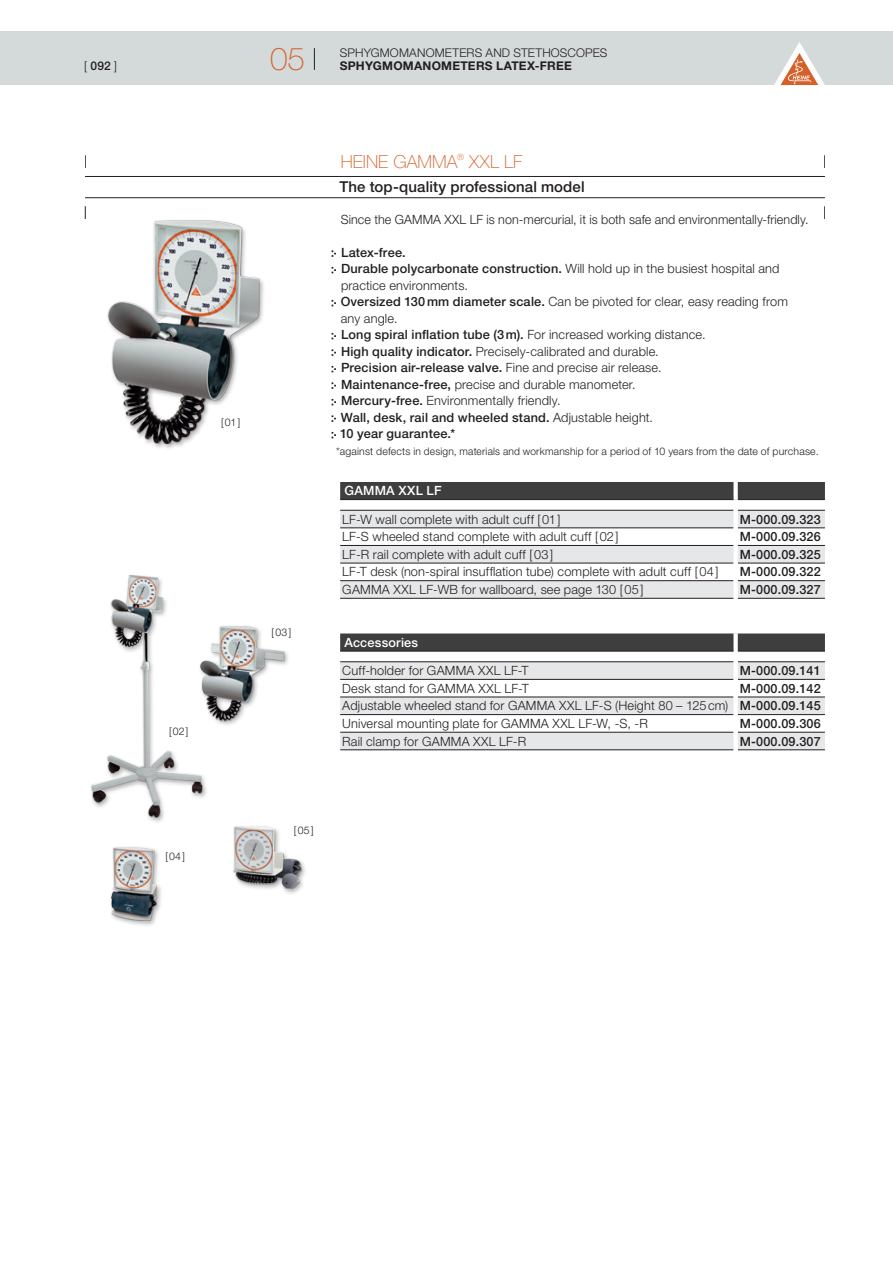
<style>
.page{position:relative;width:893px;height:1263px;background:#fff}
.page>*{position:absolute;margin:0;border:0;box-sizing:border-box;transform-origin:0 0}
.t1{font:100 31.5px "Helvetica Neue LT Std";color:#d66029}
.t2{font:100 18px "Helvetica Neue LT Std";letter-spacing:.005em;color:#d66029}
.Produkt_subline{font:500 15px "Helvetica Neue LT Std";letter-spacing:.005em;color:#231f20}
.Einleitung{font:300 12.75px "Helvetica Neue LT Std";letter-spacing:.015em;color:#231f20}
.Bullet{font:300 12.75px/16.5px "Helvetica Neue LT Std";letter-spacing:.01em;color:#231f20}
.Bullet-2{font:500 12.75px "Helvetica Neue LT Std";letter-spacing:.015em;color:#231f20}
.Einleitung-2{font:500 12.75px "Helvetica Neue LT Std";letter-spacing:.01em;color:#231f20}
.Einleitung-3{font:500 12.75px "Helvetica Neue LT Std";letter-spacing:.015em;color:#fff}
.Kolumnentitel{font:300 12px "Helvetica Neue LT Std";letter-spacing:.015em;color:#231f20}
.Kolumnentitel-2{font:700 12px "Helvetica Neue LT Std";letter-spacing:.02em;color:#231f20}
.t3{font:500 12px "Helvetica Neue LT Std";color:#231f20}
.Bullet-3{font:300 10.5px "Helvetica Neue LT Std";letter-spacing:.02em;color:#231f20}
.Einleitung-4{font:300 10.5px "Helvetica Neue LT Std";letter-spacing:.02em;color:#231f20}
.s1{font-weight:300}
.s2{font-weight:500}
</style>
<div class="page">
<div style="left:0;top:32px;width:893px;height:53px;background:#d4d9d9"></div>
<svg style="left:314px;top:48px;width:1px;height:22px"></svg>
<svg style="left:774px;top:42px;width:51px;height:43px"></svg>
<div style="left:105px;top:218px;width:161px;height:232px;background:#231f20;opacity:.35"></div>
<div style="left:108px;top:220px;width:152px;height:224px;background:#231f20;opacity:.35"></div>
<img style="left:108px;top:221px;width:89px;height:223px">
<div style="left:197px;top:624px;width:93px;height:103px;background:#231f20;opacity:.35"></div>
<div style="left:200px;top:626px;width:84px;height:95px;background:#231f20;opacity:.35"></div>
<img style="left:209px;top:626px;width:29px;height:94px">
<div style="left:89px;top:573px;width:120px;height:251px;background:#231f20;opacity:.35"></div>
<div style="left:92px;top:575px;width:111px;height:243px;background:#231f20;opacity:.35"></div>
<img style="left:111px;top:575px;width:33px;height:192px">
<div style="left:108px;top:845px;width:55px;height:82px;background:#231f20;opacity:.35"></div>
<img style="left:111px;top:847px;width:46px;height:73px">
<div style="left:231px;top:824px;width:76px;height:71px;background:#231f20;opacity:.35"></div>
<img style="left:233px;top:826px;width:68px;height:63px">
<hr style="left:85px;top:176px;width:740px;height:1px;background:#231f20">
<hr style="left:85px;top:197px;width:740px;height:1px;background:#231f20">
<svg style="left:85px;top:155px;width:1px;height:13px"></svg>
<svg style="left:85px;top:206px;width:1px;height:13px"></svg>
<svg style="left:824px;top:155px;width:1px;height:13px"></svg>
<svg style="left:824px;top:206px;width:1px;height:13px"></svg>
<svg style="left:332px;top:250px;width:4px;height:7px"></svg>
<svg style="left:332px;top:267px;width:4px;height:6px"></svg>
<svg style="left:332px;top:300px;width:4px;height:6px"></svg>
<svg style="left:332px;top:333px;width:4px;height:6px"></svg>
<svg style="left:332px;top:349px;width:4px;height:7px"></svg>
<svg style="left:332px;top:366px;width:4px;height:6px"></svg>
<svg style="left:332px;top:382px;width:4px;height:7px"></svg>
<svg style="left:332px;top:399px;width:4px;height:6px"></svg>
<svg style="left:332px;top:415px;width:4px;height:7px"></svg>
<svg style="left:332px;top:432px;width:4px;height:6px"></svg>
<div style="left:340px;top:482px;width:485px;height:17px;background:#3e3e3f"></div>
<svg style="left:340px;top:511px;width:485px;height:238px"></svg>
<svg style="left:340px;top:633px;width:485px;height:18px;background:#434243"></svg>
<hr style="left:738px;top:499px;width:87px;height:1px;background:#231f20">
<hr style="left:738px;top:510px;width:87px;height:1px;background:#231f20">
<hr style="left:340px;top:528px;width:393px;height:1px;background:#231f20">
<hr style="left:738px;top:528px;width:87px;height:1px;background:#231f20">
<hr style="left:340px;top:545px;width:393px;height:1px;background:#231f20">
<hr style="left:738px;top:545px;width:87px;height:1px;background:#231f20">
<hr style="left:340px;top:563px;width:393px;height:1px;background:#231f20">
<hr style="left:738px;top:563px;width:87px;height:1px;background:#231f20">
<hr style="left:738px;top:580px;width:87px;height:1px;background:#231f20">
<hr style="left:738px;top:598px;width:87px;height:1px;background:#231f20">
<hr style="left:738px;top:651px;width:87px;height:1px;background:#231f20">
<hr style="left:738px;top:661px;width:87px;height:1px;background:#231f20">
<hr style="left:340px;top:679px;width:393px;height:1px;background:#231f20">
<hr style="left:738px;top:679px;width:87px;height:1px;background:#231f20">
<hr style="left:340px;top:697px;width:393px;height:1px;background:#231f20">
<hr style="left:738px;top:697px;width:87px;height:1px;background:#231f20">
<hr style="left:340px;top:714px;width:393px;height:1px;background:#231f20">
<hr style="left:738px;top:714px;width:87px;height:1px;background:#231f20">
<hr style="left:340px;top:732px;width:393px;height:1px;background:#231f20">
<hr style="left:738px;top:732px;width:87px;height:1px;background:#231f20">
<hr style="left:738px;top:749px;width:87px;height:1px;background:#231f20">
<div style="left:733px;top:598px;width:5px;height:18px;background:#fff"></div>
<div style="left:733px;top:616px;width:5px;height:17px;background:#fff"></div>
<div style="left:733px;top:651px;width:5px;height:11px;background:#fff"></div>
<hr style="left:340px;top:661px;width:393px;height:1px;background:#231f20">
<hr style="left:340px;top:749px;width:393px;height:1px;background:#231f20">
<div style="left:733px;top:662px;width:5px;height:17px;background:#fff"></div>
<div style="left:733px;top:679px;width:5px;height:18px;background:#fff"></div>
<div style="left:733px;top:697px;width:5px;height:18px;background:#fff"></div>
<div style="left:733px;top:715px;width:5px;height:17px;background:#fff"></div>
<div style="left:733px;top:732px;width:5px;height:18px;background:#fff"></div>
<div style="left:733px;top:633px;width:5px;height:18px;background:#fff"></div>
<hr style="left:340px;top:651px;width:393px;height:1px;background:#231f20">
<hr style="left:340px;top:510px;width:393px;height:1px;background:#231f20">
<hr style="left:340px;top:580px;width:393px;height:1px;background:#231f20">
<hr style="left:340px;top:598px;width:393px;height:1px;background:#231f20">
<div style="left:733px;top:510px;width:5px;height:18px;background:#fff"></div>
<div style="left:733px;top:528px;width:5px;height:17px;background:#fff"></div>
<div style="left:733px;top:545px;width:5px;height:18px;background:#fff"></div>
<div style="left:733px;top:563px;width:5px;height:18px;background:#fff"></div>
<div style="left:733px;top:581px;width:5px;height:17px;background:#fff"></div>
<div style="left:733px;top:482px;width:5px;height:18px;background:#fff"></div>
<hr style="left:340px;top:499px;width:393px;height:1px;background:#231f20">
<p class="t3" style="left:84px;top:58px;width:34px"><span class="s1">[</span> 092 <span class="s1">]</span></p>
<p class="Einleitung-4" style="left:169px;top:725px;width:21px">[02]</p>
<p class="Einleitung-4" style="left:165px;top:849px;width:21px">[04]</p>
<h1 class="t1" style="left:270px;top:41px;width:36px">05</h1>
<p class="Kolumnentitel" style="left:340px;top:45px;width:269px">SPHYGMOMANOMETERS AND STETHOSCOPES</p>
<p class="Kolumnentitel-2" style="left:340px;top:58px;width:234px">SPHYGMOMANOMETERS LATEX-FREE</p>
<p class="Einleitung-4" style="left:221px;top:416px;width:21px">[01]</p>
<p class="Einleitung-4" style="left:272px;top:626px;width:21px">[03]</p>
<p class="t2" style="left:341px;top:151px;width:183px">HEINE GAMMA<sup>®</sup> XXL LF</p>
<p class="Produkt_subline" style="left:339px;top:178px;width:247px">The top-quality professional model</p>
<p class="Bullet" style="left:341px;top:211px;width:469px">Since the GAMMA XXL LF is non-mercurial, it is both safe and environmentally-friendly.</p>
<p class="Bullet-2" style="left:341px;top:245px;width:66px">Latex-free.</p>
<p class="Bullet" style="left:341px;top:260px;width:440px"><span class="s2">Durable polycarbonate construction.</span> Will hold up in the busiest hospital and practice environments.</p>
<p class="Bullet" style="left:341px;top:293px;width:449px"><span class="s2">Oversized 130mm diameter scale.</span> Can be pivoted for clear, easy reading from any angle.</p>
<p class="Bullet-2" style="left:341px;top:327px;width:366px">Long spiral inflation tube (3m). <span class="s1">For increased working distance.</span></p>
<p class="Bullet" style="left:341px;top:343px;width:319px"><span class="s2">High quality indicator.</span> Precisely-calibrated and durable.</p>
<p class="Bullet-2" style="left:341px;top:360px;width:322px">Precision air-release valve. <span class="s1">Fine and precise air release.</span></p>
<p class="Bullet" style="left:341px;top:376px;width:296px"><span class="s2">Maintenance-free,</span> precise and durable manometer.</p>
<p class="Bullet" style="left:341px;top:392px;width:221px"><span class="s2">Mercury-free.</span> Environmentally friendly.</p>
<p class="Bullet-2" style="left:341px;top:410px;width:314px">Wall, desk, rail and wheeled stand. <span class="s1">Adjustable height.</span></p>
<p class="Bullet-2" style="left:340px;top:426px;width:117px">10 year guarantee.*</p>
<p class="Bullet-3" style="left:336px;top:445px;width:484px">*against defects in design, materials and workmanship for a period of 10 years from the date of purchase.</p>
<p class="Einleitung-3" style="left:344px;top:483px;width:99px">GAMMA XXL LF</p>
<p class="Einleitung" style="left:342px;top:511px;width:220px">LF-W wall complete with adult cuff [01]</p>
<p class="Einleitung-2" style="left:740px;top:511px;width:82px">M-000.09.323</p>
<p class="Einleitung" style="left:342px;top:529px;width:278px">LF-S wheeled stand complete with adult cuff [02]</p>
<p class="Einleitung-2" style="left:740px;top:529px;width:82px">M-000.09.326</p>
<p class="Einleitung" style="left:342px;top:546px;width:212px">LF-R rail complete with adult cuff [03]</p>
<p class="Einleitung-2" style="left:740px;top:547px;width:82px">M-000.09.325</p>
<p class="Einleitung" style="left:342px;top:564px;width:378px">LF-T desk (non-spiral insufflation tube) complete with adult cuff [04]</p>
<p class="Einleitung-2" style="left:740px;top:564px;width:82px">M-000.09.322</p>
<p class="Einleitung" style="left:342px;top:582px;width:303px">GAMMA XXL LF-WB for wallboard, see page 130 [05]</p>
<p class="Einleitung-2" style="left:740px;top:582px;width:82px">M-000.09.327</p>
<p class="Einleitung-3" style="left:344px;top:635px;width:75px">Accessories</p>
<p class="Einleitung" style="left:342px;top:663px;width:188px">Cuff-holder for GAMMA XXL LF-T</p>
<p class="Einleitung-2" style="left:740px;top:663px;width:82px">M-000.09.141</p>
<p class="Einleitung" style="left:342px;top:680px;width:188px">Desk stand for GAMMA XXL LF-T</p>
<p class="Einleitung-2" style="left:740px;top:681px;width:82px">M-000.09.142</p>
<p class="Einleitung" style="left:342px;top:698px;width:388px">Adjustable wheeled stand for GAMMA XXL LF-S (Height 80 – 125cm)</p>
<p class="Einleitung-2" style="left:740px;top:698px;width:82px">M-000.09.145</p>
<p class="Einleitung" style="left:342px;top:716px;width:307px">Universal mounting plate for GAMMA XXL LF-W, -S, -R</p>
<p class="Einleitung-2" style="left:740px;top:716px;width:82px">M-000.09.306</p>
<p class="Einleitung" style="left:342px;top:733px;width:185px">Rail clamp for GAMMA XXL LF-R</p>
<p class="Einleitung-2" style="left:740px;top:733px;width:82px">M-000.09.307</p>
<p class="Einleitung-4" style="left:294px;top:824px;width:21px">[05]</p>
</div>
